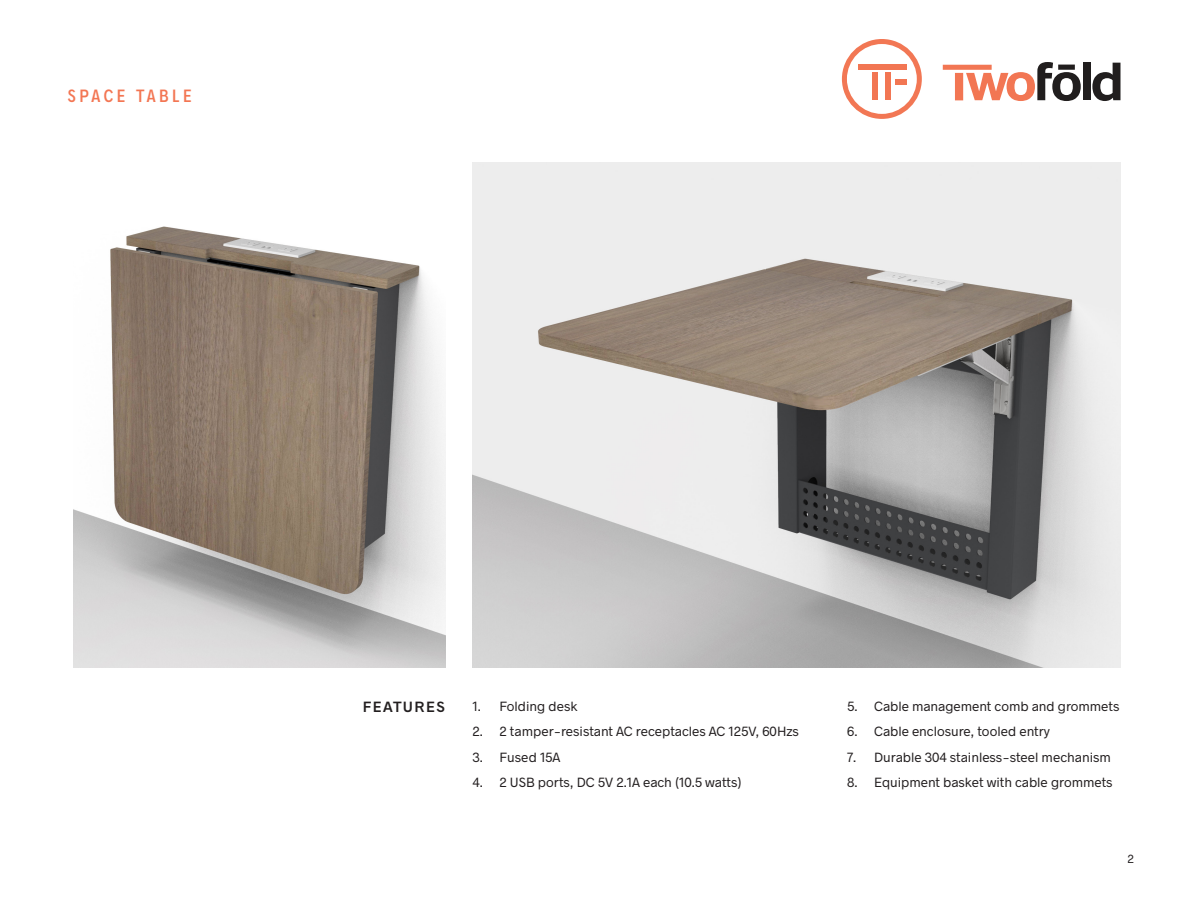
<style>
.page{position:relative;width:1188px;height:918px;background:#fff}
.page>*{position:absolute;margin:0;border:0;box-sizing:border-box;transform-origin:0 0}
.Page_Section_Styling{font:500 condensed 18px "Radnika";letter-spacing:.19em;color:#f37653}
.t1{font:600 15px "Radnika";letter-spacing:.1em;color:#231f20}
.t2{font:13.5px "Radnika";color:#231f20}
.t3{font:12px "Radnika";color:#231f20}
</style>
<div class="page">
<div style="left:1083px;top:63px;width:8px;height:37px;background:#211e1e"></div>
<svg style="left:1092px;top:63px;width:28px;height:38px"></svg>
<svg style="left:943px;top:62px;width:138px;height:39px"></svg>
<svg style="left:842px;top:39px;width:80px;height:80px"></svg>
<img style="left:472px;top:162px;width:648px;height:505px">
<img style="left:73px;top:226px;width:373px;height:441px">
<p class="Page_Section_Styling" style="left:68px;top:84px;width:125px">SPACE TABLE</p>
<p class="t1" style="left:363px;top:696px;width:83px">FEATURES</p>
<p class="t2" style="left:472px;top:697px;width:106px">1. Folding desk</p>
<p class="t2" style="left:472px;top:722px;width:328px">2. 2 tamper-resistant AC receptacles AC 125V, 60Hzs</p>
<p class="t2" style="left:472px;top:748px;width:90px">3. Fused 15A</p>
<p class="t2" style="left:472px;top:773px;width:271px">4. 2 USB ports, DC 5V 2.1A each (10.5 watts)</p>
<p class="t2" style="left:847px;top:697px;width:274px">5. Cable management comb and grommets</p>
<p class="t2" style="left:847px;top:722px;width:204px">6. Cable enclosure, tooled entry</p>
<p class="t2" style="left:847px;top:748px;width:265px">7. Durable 304 stainless-steel mechanism</p>
<p class="t2" style="left:847px;top:773px;width:267px">8. Equipment basket with cable grommets</p>
<p class="t3" style="left:1127px;top:851px;width:8px">2</p>
</div>
